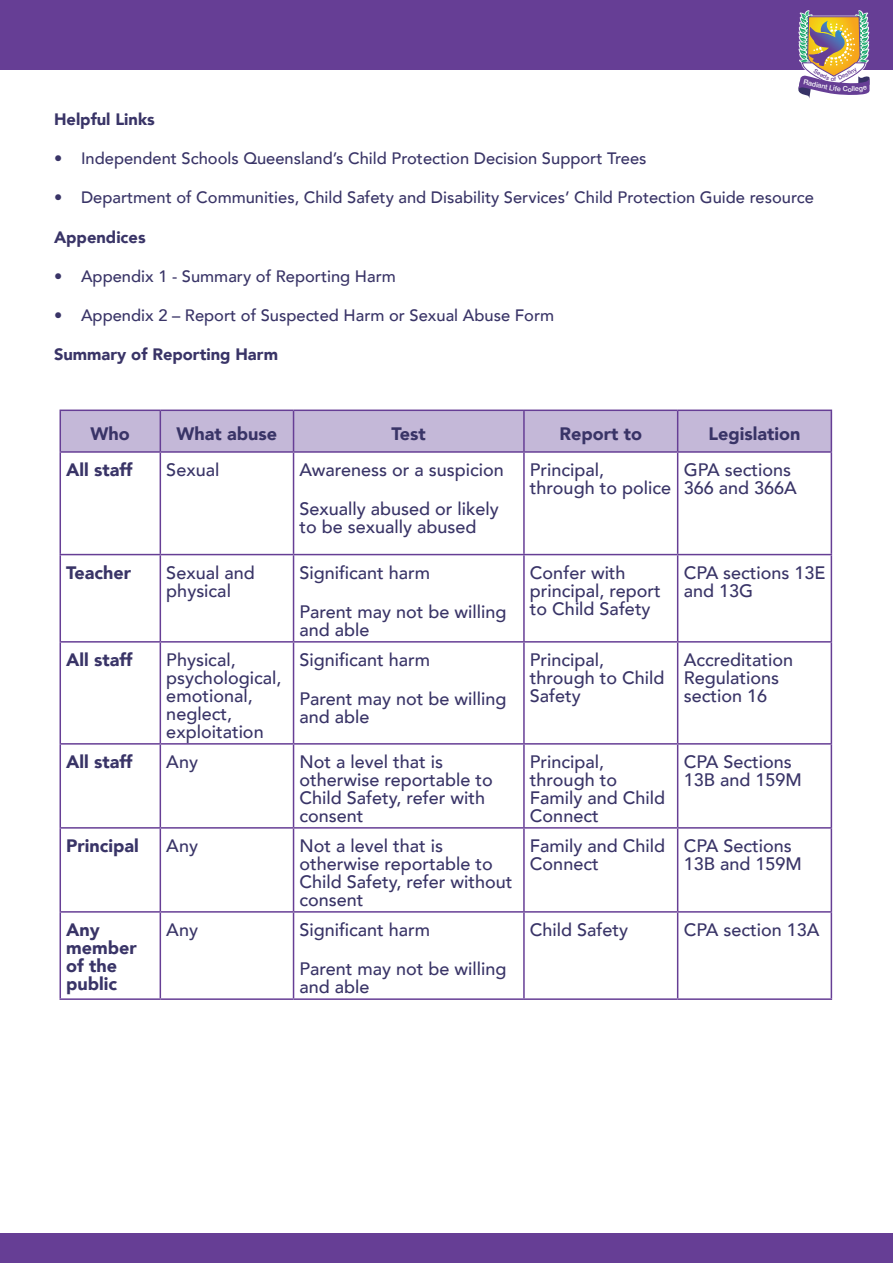
<style>
.page{position:relative;width:893px;height:1263px;background:#fff}
.page>*{position:absolute;margin:0;border:0;box-sizing:border-box;transform-origin:0 0}
.t1{font:500 18px/18px "Avenir";color:#393467}
.t2{font:900 18px/18px "Avenir";color:#393467}
.t3{font:500 16.5px "Avenir";color:#393467}
.t4{font:900 16.5px "Avenir";color:#393467}
.t5{font:500 7.05px "Helvetica Neue";color:#faf9fa}
.t6{font:500 6px "Helvetica Neue";color:#663e95}
</style>
<div class="page">
<div style="left:0;top:0;width:893px;height:69px;background:#663e95"></div>
<div style="left:0;top:1233px;width:893px;height:30px;background:#663e95"></div>
<div style="left:61px;top:411px;width:770px;height:40px;background:#c4b8d8"></div>
<hr style="left:60px;top:451px;width:100px;height:2px;background:#663e95">
<hr style="left:160px;top:451px;width:134px;height:2px;background:#663e95">
<hr style="left:294px;top:451px;width:230px;height:2px;background:#663e95">
<hr style="left:524px;top:451px;width:154px;height:2px;background:#663e95">
<hr style="left:678px;top:451px;width:154px;height:2px;background:#663e95">
<hr style="left:60px;top:554px;width:100px;height:1px;background:#663e95">
<hr style="left:160px;top:554px;width:134px;height:1px;background:#663e95">
<hr style="left:294px;top:554px;width:230px;height:1px;background:#663e95">
<hr style="left:524px;top:554px;width:154px;height:1px;background:#663e95">
<hr style="left:678px;top:554px;width:154px;height:1px;background:#663e95">
<hr style="left:60px;top:641px;width:100px;height:2px;background:#663e95">
<hr style="left:160px;top:641px;width:134px;height:2px;background:#663e95">
<hr style="left:294px;top:641px;width:230px;height:2px;background:#663e95">
<hr style="left:524px;top:641px;width:154px;height:2px;background:#663e95">
<hr style="left:678px;top:641px;width:154px;height:2px;background:#663e95">
<hr style="left:60px;top:743px;width:100px;height:2px;background:#663e95">
<hr style="left:160px;top:743px;width:134px;height:2px;background:#663e95">
<hr style="left:294px;top:743px;width:230px;height:2px;background:#663e95">
<hr style="left:524px;top:743px;width:154px;height:2px;background:#663e95">
<hr style="left:678px;top:743px;width:154px;height:2px;background:#663e95">
<hr style="left:60px;top:827px;width:100px;height:2px;background:#663e95">
<hr style="left:160px;top:827px;width:134px;height:2px;background:#663e95">
<hr style="left:294px;top:827px;width:230px;height:2px;background:#663e95">
<hr style="left:524px;top:827px;width:154px;height:2px;background:#663e95">
<hr style="left:678px;top:827px;width:154px;height:2px;background:#663e95">
<hr style="left:60px;top:911px;width:100px;height:2px;background:#663e95">
<hr style="left:160px;top:911px;width:134px;height:2px;background:#663e95">
<hr style="left:294px;top:911px;width:230px;height:2px;background:#663e95">
<hr style="left:524px;top:911px;width:154px;height:2px;background:#663e95">
<hr style="left:678px;top:911px;width:154px;height:2px;background:#663e95">
<hr style="left:60px;top:410px;width:100px;height:1px;background:#663e95">
<hr style="left:60px;top:411px;width:1px;height:40px;background:#663e95">
<hr style="left:60px;top:453px;width:1px;height:101px;background:#663e95">
<hr style="left:60px;top:555px;width:1px;height:86px;background:#663e95">
<hr style="left:60px;top:643px;width:1px;height:100px;background:#663e95">
<hr style="left:60px;top:745px;width:1px;height:82px;background:#663e95">
<hr style="left:60px;top:829px;width:1px;height:82px;background:#663e95">
<hr style="left:60px;top:913px;width:1px;height:85px;background:#663e95">
<hr style="left:60px;top:998px;width:100px;height:2px;background:#663e95">
<hr style="left:160px;top:410px;width:134px;height:1px;background:#663e95">
<hr style="left:160px;top:411px;width:1px;height:40px;background:#663e95">
<hr style="left:160px;top:453px;width:1px;height:101px;background:#663e95">
<hr style="left:160px;top:555px;width:1px;height:86px;background:#663e95">
<hr style="left:160px;top:643px;width:1px;height:100px;background:#663e95">
<hr style="left:160px;top:745px;width:1px;height:82px;background:#663e95">
<hr style="left:160px;top:829px;width:1px;height:82px;background:#663e95">
<hr style="left:160px;top:913px;width:1px;height:85px;background:#663e95">
<hr style="left:160px;top:998px;width:134px;height:2px;background:#663e95">
<hr style="left:294px;top:410px;width:230px;height:1px;background:#663e95">
<hr style="left:293px;top:411px;width:1px;height:40px;background:#663e95">
<hr style="left:293px;top:453px;width:1px;height:101px;background:#663e95">
<hr style="left:293px;top:555px;width:1px;height:86px;background:#663e95">
<hr style="left:293px;top:643px;width:1px;height:100px;background:#663e95">
<hr style="left:293px;top:745px;width:1px;height:82px;background:#663e95">
<hr style="left:293px;top:829px;width:1px;height:82px;background:#663e95">
<hr style="left:293px;top:913px;width:1px;height:85px;background:#663e95">
<hr style="left:294px;top:998px;width:230px;height:2px;background:#663e95">
<hr style="left:524px;top:410px;width:154px;height:1px;background:#663e95">
<hr style="left:523px;top:411px;width:2px;height:40px;background:#663e95">
<hr style="left:523px;top:453px;width:2px;height:101px;background:#663e95">
<hr style="left:523px;top:555px;width:2px;height:86px;background:#663e95">
<hr style="left:523px;top:643px;width:2px;height:100px;background:#663e95">
<hr style="left:523px;top:745px;width:2px;height:82px;background:#663e95">
<hr style="left:523px;top:829px;width:2px;height:82px;background:#663e95">
<hr style="left:523px;top:913px;width:2px;height:85px;background:#663e95">
<hr style="left:524px;top:998px;width:154px;height:2px;background:#663e95">
<hr style="left:678px;top:410px;width:154px;height:1px;background:#663e95">
<hr style="left:677px;top:411px;width:1px;height:40px;background:#663e95">
<hr style="left:831px;top:411px;width:1px;height:40px;background:#663e95">
<hr style="left:677px;top:453px;width:1px;height:101px;background:#663e95">
<hr style="left:831px;top:453px;width:1px;height:101px;background:#663e95">
<hr style="left:677px;top:555px;width:1px;height:86px;background:#663e95">
<hr style="left:831px;top:555px;width:1px;height:86px;background:#663e95">
<hr style="left:677px;top:643px;width:1px;height:100px;background:#663e95">
<hr style="left:831px;top:643px;width:1px;height:100px;background:#663e95">
<hr style="left:677px;top:745px;width:1px;height:82px;background:#663e95">
<hr style="left:831px;top:745px;width:1px;height:82px;background:#663e95">
<hr style="left:677px;top:829px;width:1px;height:82px;background:#663e95">
<hr style="left:831px;top:829px;width:1px;height:82px;background:#663e95">
<hr style="left:677px;top:913px;width:1px;height:85px;background:#663e95">
<hr style="left:831px;top:913px;width:1px;height:85px;background:#663e95">
<hr style="left:678px;top:998px;width:154px;height:2px;background:#663e95">
<img style="left:798px;top:11px;width:72px;height:88px">
<p class="t5" style="left:810px;top:77px;width:15px;rotate:13deg">adia</p>
<p class="t6" style="left:831px;top:74px;width:7px">of</p>
<p class="t4" style="left:54px;top:105px;width:102px">Helpful Links</p>
<p class="t3" style="left:54px;top:144px;width:594px">• Independent Schools Queensland’s Child Protection Decision Support Trees</p>
<p class="t3" style="left:54px;top:183px;width:761px">• Department of Communities, Child Safety and Disability Services’ Child Protection Guide resource</p>
<p class="t4" style="left:54px;top:223px;width:93px">Appendices</p>
<p class="t3" style="left:54px;top:262px;width:343px">• Appendix 1 - Summary of Reporting Harm</p>
<p class="t3" style="left:54px;top:301px;width:502px">• Appendix 2 – Report of Suspected Harm or Sexual Abuse Form</p>
<p class="t4" style="left:54px;top:340px;width:226px">Summary of Reporting Harm</p>
<p class="t2" style="left:91px;top:424px;width:41px">Who</p>
<p class="t2" style="left:177px;top:424px;width:102px">What abuse</p>
<p class="t2" style="left:392px;top:424px;width:36px">Test</p>
<p class="t2" style="left:559px;top:424px;width:84px">Report to</p>
<p class="t2" style="left:708px;top:424px;width:94px">Legislation</p>
<p class="t2" style="left:66px;top:460px;width:68px">All staff</p>
<p class="t1" style="left:166px;top:460px;width:55px">Sexual</p>
<p class="t1" style="left:300px;top:460px;width:206px">Awareness or a suspicion</p>
<p class="t1" style="left:300px;top:499px;width:201px">Sexually abused or likely to be sexually abused</p>
<p class="t1" style="left:530px;top:460px;width:143px">Principal, through to police</p>
<p class="t1" style="left:684px;top:460px;width:115px">GPA sections<br>366 and 366A</p>
<p class="t2" style="left:66px;top:563px;width:66px">Teacher</p>
<p class="t1" style="left:166px;top:562px;width:90px">Sexual and physical</p>
<p class="t1" style="left:300px;top:562px;width:132px">Significant harm</p>
<p class="t1" style="left:300px;top:602px;width:209px">Parent may not be willing and able</p>
<p class="t2" style="left:66px;top:650px;width:68px">All staff</p>
<p class="t1" style="left:166px;top:650px;width:117px">Physical, psychological, emotional, neglect, exploitation</p>
<p class="t1" style="left:300px;top:650px;width:132px">Significant harm</p>
<p class="t1" style="left:300px;top:689px;width:209px">Parent may not be willing and able</p>
<p class="t1" style="left:530px;top:562px;width:133px">Confer with principal, report to Child Safety</p>
<p class="t1" style="left:684px;top:562px;width:143px">CPA sections 13E and 13G</p>
<p class="t1" style="left:530px;top:650px;width:136px">Principal, through to Child<br>Safety</p>
<p class="t1" style="left:684px;top:650px;width:111px">Accreditation<br>Regulations section 16</p>
<p class="t2" style="left:66px;top:752px;width:68px">All staff</p>
<p class="t1" style="left:166px;top:752px;width:33px">Any</p>
<p class="t1" style="left:300px;top:752px;width:195px">Not a level that is otherwise reportable to<br>Child Safety, refer with consent</p>
<p class="t1" style="left:530px;top:752px;width:137px">Principal, through to<br>Family and Child<br>Connect</p>
<p class="t1" style="left:684px;top:752px;width:120px">CPA Sections<br>13B and 159M</p>
<p class="t2" style="left:66px;top:836px;width:74px">Principal</p>
<p class="t1" style="left:166px;top:836px;width:33px">Any</p>
<p class="t1" style="left:300px;top:836px;width:215px">Not a level that is otherwise reportable to<br>Child Safety, refer without consent</p>
<p class="t1" style="left:530px;top:836px;width:137px">Family and Child<br>Connect</p>
<p class="t1" style="left:684px;top:836px;width:120px">CPA Sections<br>13B and 159M</p>
<p class="t2" style="left:66px;top:920px;width:72px">Any member of the public</p>
<p class="t1" style="left:166px;top:920px;width:33px">Any</p>
<p class="t1" style="left:300px;top:920px;width:132px">Significant harm</p>
<p class="t1" style="left:530px;top:920px;width:100px">Child Safety</p>
<p class="t1" style="left:684px;top:920px;width:137px">CPA section 13A</p>
<p class="t1" style="left:300px;top:959px;width:209px">Parent may not be willing and able</p>
</div>
